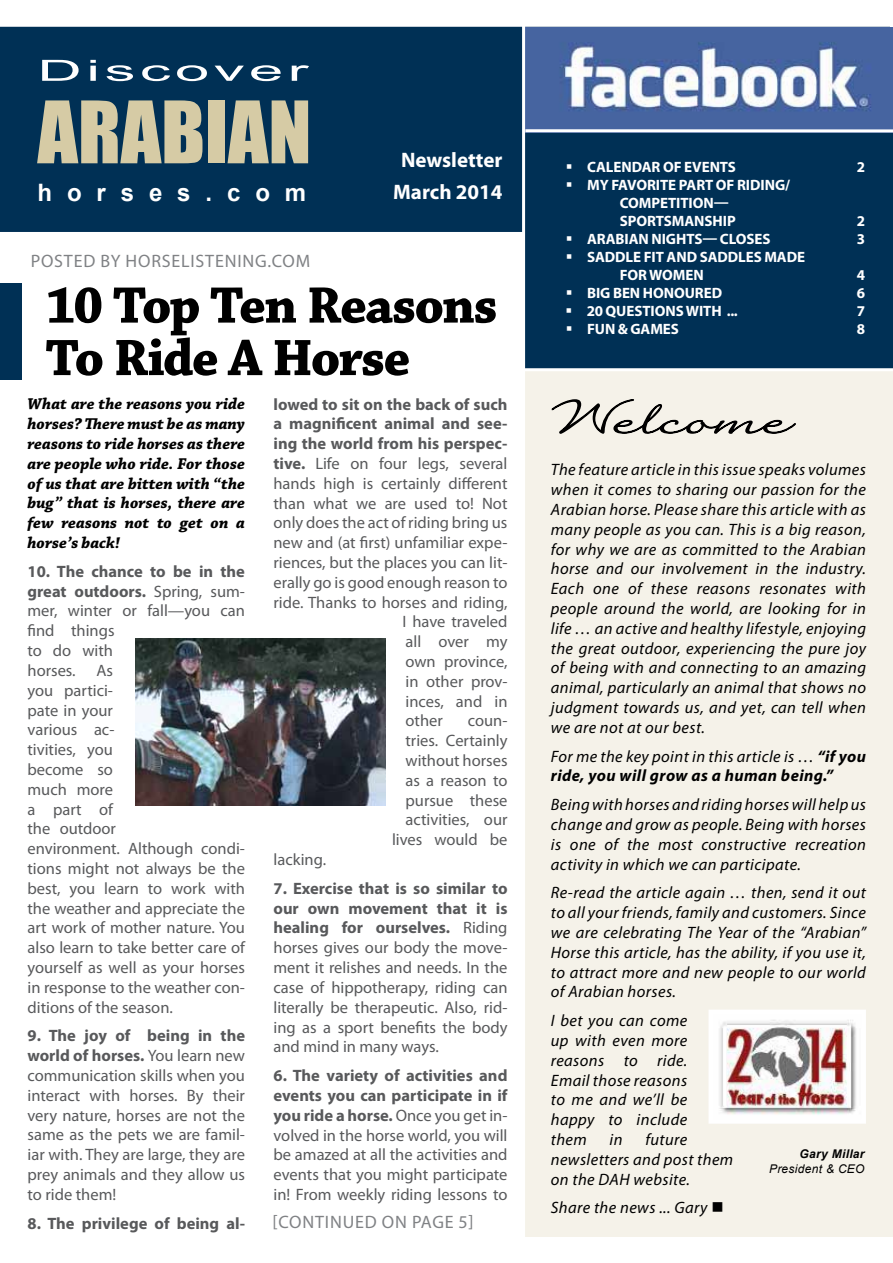
<style>
.page{position:relative;width:893px;height:1263px;background:#fff}
.page>*{position:absolute;margin:0;border:0;box-sizing:border-box;transform-origin:0 0}
.t1{font:79.5px "Impact";color:#d6cba5}
.t2{font:100 57px "Quilline Script";letter-spacing:-.005em;color:#000}
.t3{font:700 54px/52.5px "Chaparral Pro";letter-spacing:-.035em;color:#000}
.t4{font:29.25px "Arial Narrow";letter-spacing:.06em;color:#fff;scale:2.56 1}
.t5{font:700 24px "Arial";letter-spacing:.62em;color:#fff}
.t6{font:700 21px/32px "Myriad Pro";color:#fff;text-align:center}
.t7{font:18px "Myriad Pro";letter-spacing:.045em;color:#808285}
.t8{font:16.5px/19.8px "Myriad Pro";color:#58595b;text-align:justify}
.t9{font:italic 16.5px/19.8px "Myriad Pro";letter-spacing:.025em;color:#000;text-align:justify}
.t10{font:italic 700 16.5px/19.8px "Chaparral Pro";color:#000;text-align:justify}
.t11{font:700 16.5px "Myriad Pro";color:#58595b}
.t12{font:italic 700 16.5px/19.8px "Myriad Pro";letter-spacing:.025em;color:#000}
.t13{font:700 15px "Myriad Pro";letter-spacing:-.005em;color:#fff}
.t14{font:italic 12px "Arial";letter-spacing:.025em;color:#000}
.t15{font:italic 700 12px "Arial";letter-spacing:.025em;color:#000}
.s1{font-weight:700}
.s2{font-weight:400}
</style>
<div class="page">
<div style="left:0;top:27px;width:522px;height:205px;background:#003055"></div>
<div style="left:0;top:283px;width:21px;height:97px;background:#003055"></div>
<div style="left:525px;top:131px;width:368px;height:238px;background:#003055"></div>
<div style="left:523px;top:369px;width:370px;height:867px;background:#f5f2e9"></div>
<img style="left:525px;top:27px;width:368px;height:102px">
<hr style="left:525px;top:129px;width:368px;height:3px;background:#fff">
<svg style="left:551px;top:399px;width:245px;height:35px"></svg>
<img style="left:713px;top:1015px;width:148px;height:104px">
<div style="left:708px;top:1010px;width:158px;height:114px;border:4px solid #fff"></div>
<img style="left:136px;top:638px;width:249px;height:167px">
<hr style="left:522px;top:2px;width:3px;height:1257px;background:#fff">
<hr style="left:521px;top:368px;width:372px;height:3px;background:#fff">
<h3 class="t4" style="left:38px;top:49px;width:107px">Discover</h3>
<h1 class="t1" style="left:38px;top:70px;width:275px">ARABIAN</h1>
<h3 class="t5" style="left:38px;top:177px;width:270px">horses.com</h3>
<p class="t7" style="left:31px;top:250px;width:281px">posted by horselistening.com</p>
<p class="t6" style="left:393px;top:144px;width:111px">Newsletter<br>March 2014</p>
<h3 class="t3" style="left:46px;top:281px;width:454px">10 Top Ten Reasons<br>To Ride A Horse</h3>
<p class="t10" style="left:28px;top:395px;width:219px">What are the reasons you ride horses? There must be as many reasons to ride horses as there are people who ride. For those of us that are bitten with “the bug” that is horses, there are few reasons not to get on a horse’s back!</p>
<p class="t8" style="left:28px;top:561px;width:219px;text-align:left"><span class="s1">10. The chance to be in the great outdoors.</span> Spring, sum&shy;mer, winter or fall—you can find things<br>to do with<br>horses.</p>
<p class="t8" style="left:28px;top:660px;width:219px;text-align:left;text-indent:69px">As<br>you partici-<br>pate in your<br>various ac-<br>tivities, you<br>become so<br>much more<br>a part of<br>the outdoor<br>environment. Although condi&shy;tions might not always be the best, you learn to work with the weather and appreciate the art work of mother nature. You also learn to take better care of yourself as well as your horses in response to the weather con&shy;ditions of the season.</p>
<p class="t8" style="left:28px;top:1026px;width:219px"><span class="s1">9. The joy of being in the world of horses.</span> You learn new communication skills when you interact with horses. By their very nature, horses are not the same as the pets we are famil&shy;iar with. They are large, they are prey animals and they allow us to ride them!</p>
<p class="t11" style="left:28px;top:1212px;width:219px">8. The privilege of being al-</p>
<p class="t11" style="left:273px;top:393px;width:236px">lowed to sit on the back of such</p>
<p class="t11" style="left:273px;top:413px;width:236px">a magnificent animal and see-</p>
<p class="t11" style="left:273px;top:433px;width:236px">ing the world from his perspec-</p>
<p class="t8" style="left:273px;top:453px;width:235px"><span class="s1">tive.</span> Life on four legs, several</p>
<p class="t8" style="left:273px;top:473px;width:235px">hands high is certainly different</p>
<p class="t8" style="left:273px;top:493px;width:235px">than what we are used to! Not</p>
<p class="t8" style="left:273px;top:513px;width:236px">only does the act of riding bring us</p>
<p class="t8" style="left:273px;top:532px;width:236px">new and (at first) unfamiliar expe-</p>
<p class="t8" style="left:273px;top:552px;width:236px">riences, but the places you can lit-</p>
<p class="t8" style="left:273px;top:572px;width:236px">erally go is good enough reason to</p>
<p class="t8" style="left:273px;top:592px;width:236px">ride. Thanks to horses and riding,</p>
<p class="t8" style="left:402px;top:612px;width:107px">I have traveled</p>
<p class="t8" style="left:405px;top:631px;width:103px">all over my</p>
<p class="t8" style="left:405px;top:651px;width:104px">own province,</p>
<p class="t8" style="left:405px;top:671px;width:104px">in other prov-</p>
<p class="t8" style="left:405px;top:691px;width:104px">inces, and in</p>
<p class="t8" style="left:405px;top:711px;width:39px">other</p>
<p class="t8" style="left:392px;top:711px;width:117px;text-align:right">coun-<br>tries. Certainly without horses as a reason to pursue these activities, our lives would be</p>
<p class="t8" style="left:273px;top:849px;width:54px">lacking.</p>
<p class="t8" style="left:273px;top:878px;width:236px"><span class="s1">7. Exercise that is so similar to our own movement that it is healing for ourselves.</span> Riding horses gives our body the move&shy;ment it relishes and needs. I n the case of hippotherapy, riding can literally be therapeutic. Also, rid&shy;ing as a sport benefits the body and mind in many ways.</p>
<p class="t8" style="left:273px;top:1065px;width:236px"><span class="s1">6. The variety of activities and events you can participate in if you ride a horse.</span> Once you get in&shy;volved in the horse world, you will be amazed at all the activities and events that you might participate in! From weekly riding lessons to</p>
<p class="t7" style="left:272px;top:1211px;width:203px">[continued on page 5]</p>
<p class="t13" style="left:587px;top:157px;width:150px">calendar of events</p>
<p class="t13" style="left:857px;top:157px;width:10px">2</p>
<p class="t13" style="left:587px;top:175px;width:34px">MY FAVOR</p>
<p class="t13" style="left:656px;top:175px;width:41px">ITE PART</p>
<p class="t13" style="left:716px;top:175px;width:75px">OF RIDING/</p>
<p class="t13" style="left:566px;top:193px;width:26px">CO</p>
<p class="t13" style="left:639px;top:193px;width:91px">MPETITION—</p>
<p class="t13" style="left:566px;top:211px;width:32px">S</p>
<p class="t13" style="left:628px;top:211px;width:19px">PORTS</p>
<p class="t13" style="left:672px;top:211px;width:65px">MANSHIP</p>
<p class="t13" style="left:857px;top:211px;width:10px">2</p>
<p class="t13" style="left:587px;top:229px;width:11px">ARA</p>
<p class="t13" style="left:616px;top:229px;width:113px">BIAN NIGHTS— CLOSES</p>
<p class="t13" style="left:857px;top:229px;width:10px">3</p>
<p class="t13" style="left:587px;top:247px;width:10px">SADDLE</p>
<p class="t13" style="left:644px;top:247px;width:66px">FIT AND SADDLES</p>
<p class="t13" style="left:764px;top:247px;width:23px">MADE</p>
<p class="t13" style="left:566px;top:265px;width:22px">FOR</p>
<p class="t13" style="left:649px;top:265px;width:56px">WOMEN</p>
<p class="t13" style="left:857px;top:265px;width:10px">4</p>
<p class="t13" style="left:587px;top:283px;width:116px">BIG BEN HONOURED</p>
<p class="t13" style="left:857px;top:283px;width:10px">6</p>
<p class="t13" style="left:587px;top:301px;width:152px">20 questions with ...</p>
<p class="t13" style="left:857px;top:301px;width:10px">7</p>
<p class="t13" style="left:587px;top:319px;width:93px">fun &amp; games</p>
<p class="t13" style="left:857px;top:319px;width:10px">8</p>
<h2 class="t2" style="left:553px;top:392px;width:244px">Welcome</h2>
<p class="t9" style="left:551px;top:460px;width:317px">The feature article in this issue speaks volumes when it comes to sharing our passion for the Arabian horse. Please share this article with as many people as you can. This is a big reason, for why we are as committed to the Arabian horse and our involvement in the industry.<br>Each one of these reasons resonates with people around the world, are looking for in life … an active and healthy lifestyle, enjoying the great outdoor, experiencing the pure joy of being with and connecting to an amazing animal, particularly an animal that shows no judgment towards us, and yet, can tell when we are not at our best.</p>
<p class="t12" style="left:551px;top:746px;width:317px"><span class="s2">For me the key point in this article is …</span> “if you ride, you will grow as a human being.”</p>
<p class="t9" style="left:551px;top:794px;width:317px">Being with horses and riding horses will help us change and grow as people. Being with horses is one of the most constructive recreation activity in which we can participate.</p>
<p class="t9" style="left:551px;top:883px;width:317px">Re-read the article again … then, send it out to all your friends, family and customers. Since we are celebrating The Year of the “Arabian” Horse this article, has the ability, if you use it, to attract more and new people to our world of Arabian horses.</p>
<p class="t9" style="left:551px;top:1010px;width:138px">I bet you can come up with even more reasons to ride.<br>Email those reasons to me and we’ll be happy to include them</p>
<p class="t9" style="left:551px;top:1129px;width:184px;text-align:left;text-indent:95px">future newsletters and post them on the DAH website.</p>
<p class="t9" style="left:551px;top:1198px;width:174px">Share the news ... Gary ■</p>
<p class="t9" style="left:610px;top:1129px;width:15px">in</p>
<p class="t15" style="left:800px;top:1146px;width:67px">Gary Millar</p>
<p class="t14" style="left:769px;top:1160px;width:97px">President &amp; CEO</p>
</div>
